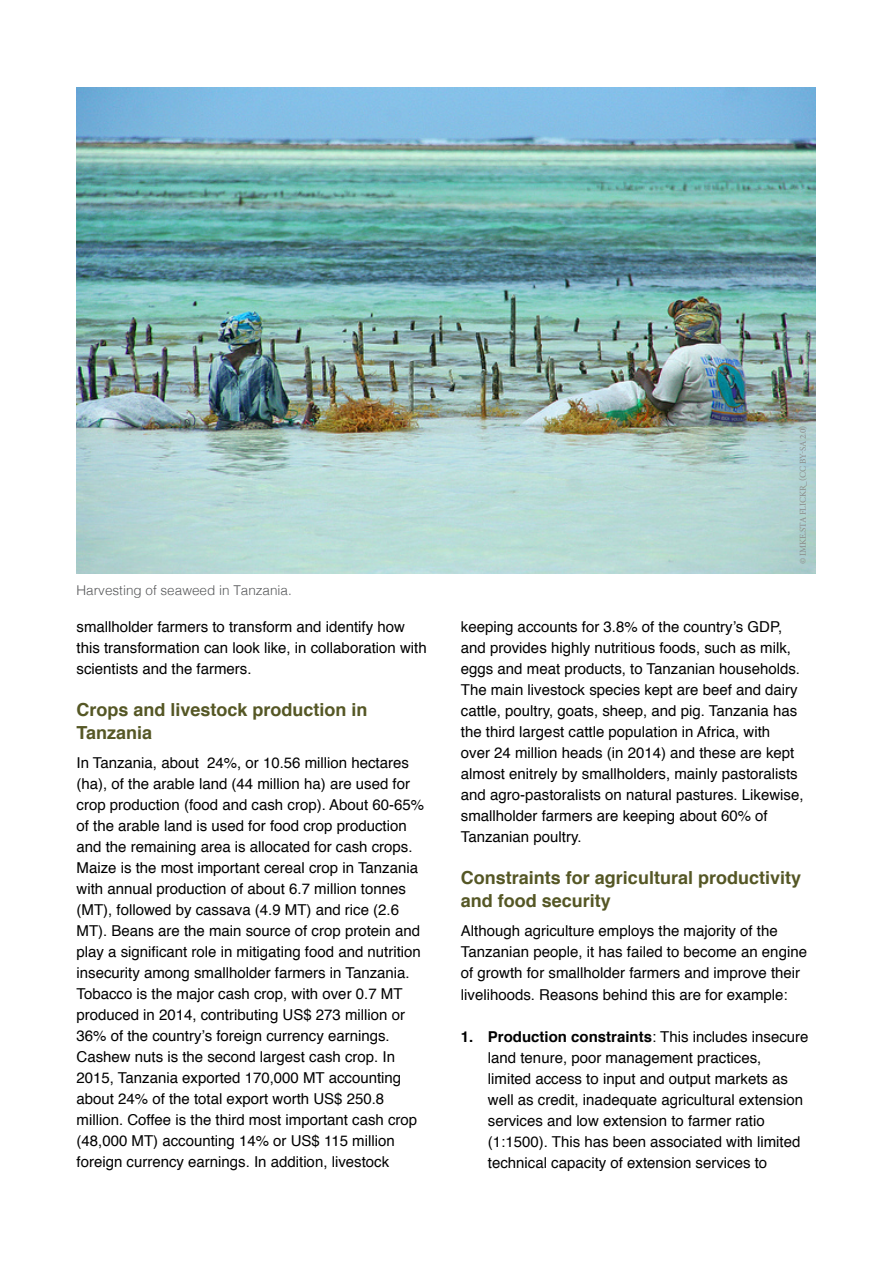
<style>
.page{position:relative;width:893px;height:1263px;background:#fff}
.page>*{position:absolute;margin:0;border:0;box-sizing:border-box;transform-origin:0 0}
.t1{font:700 18px/22.5px "Helvetica";color:#555725}
.t2{font:15px/21px "Helvetica";color:#000}
.t3{font:300 13.5px "Helvetica";color:#58595b}
.t4{font:9px "Minion Pro";letter-spacing:-.01em;color:#8a8a8a}
.s1{font-weight:700}
</style>
<div class="page">
<img style="left:77px;top:88px;width:738px;height:486px">
<p class="t3" style="left:77px;top:578px;width:217px">Harvesting of seaweed in Tanzania.</p>
<p class="t2" style="left:77px;top:617px;width:352px">smallholder farmers to transform and identify how this transformation can look like, in collaboration with scientists and the farmers.</p>
<p class="t1" style="left:77px;top:699px;width:293px">Crops and livestock production in<br>Tanzania</p>
<p class="t2" style="left:77px;top:753px;width:349px">In Tanzania, about 24%, or 10.56 million hectares (ha), of the arable land (44 million ha) are used for crop production (food and cash crop). About 60-65% of the arable land is used for food crop production and the remaining area is allocated for cash crops.<br>Maize is the most important cereal crop in Tanzania with annual production of about 6.7 million tonnes (MT), followed by cassava (4.9 MT) and rice (2.6<br>MT). Beans are the main source of crop protein and play a significant role in mitigating food and nutrition insecurity among smallholder farmers in Tanzania.<br>Tobacco is the major cash crop, with over 0.7 MT produced in 2014, contributing US$ 273 million or 36% of the country’s foreign currency earnings.<br>Cashew nuts is the second largest cash crop. In 2015, Tanzania exported 170,000 MT accounting about 24% of the total export worth US$ 250.8 million. Coffee is the third most important cash crop (48,000 MT) accounting 14% or US$ 115 million foreign currency earnings. In addition, livestock</p>
<p class="t4" style="left:797px;top:564px;width:140px;rotate:-90deg">© IMKE.STA FLICKR_(CC BY-SA 2.0)</p>
<p class="t2" style="left:461px;top:617px;width:344px">keeping accounts for 3.8% of the country’s GDP, and provides highly nutritious foods, such as milk, eggs and meat products, to Tanzanian households.<br>The main livestock species kept are beef and dairy cattle, poultry, goats, sheep, and pig. Tanzania has the third largest cattle population in Africa, with<br>over 24 million heads (in 2014) and these are kept almost enitrely by smallholders, mainly pastoralists and agro-pastoralists on natural pastures. Likewise, smallholder farmers are keeping about 60% of Tanzanian poultry.</p>
<p class="t1" style="left:461px;top:867px;width:342px">Constraints for agricultural productivity and food security</p>
<p class="t2" style="left:461px;top:921px;width:348px">Although agriculture employs the majority of the Tanzanian people, it has failed to become an engine of growth for smallholder farmers and improve their livelihoods. Reasons behind this are for example:</p>
<p class="t2" style="left:488px;top:1027px;width:322px;text-indent:-27px"><span class="s1">1. Production constraints</span>: This includes insecure land tenure, poor management practices,<br>limited access to input and output markets as well as credit, inadequate agricultural extension services and low extension to farmer ratio (1:1500). This has been associated with limited technical capacity of extension services to</p>
</div>
